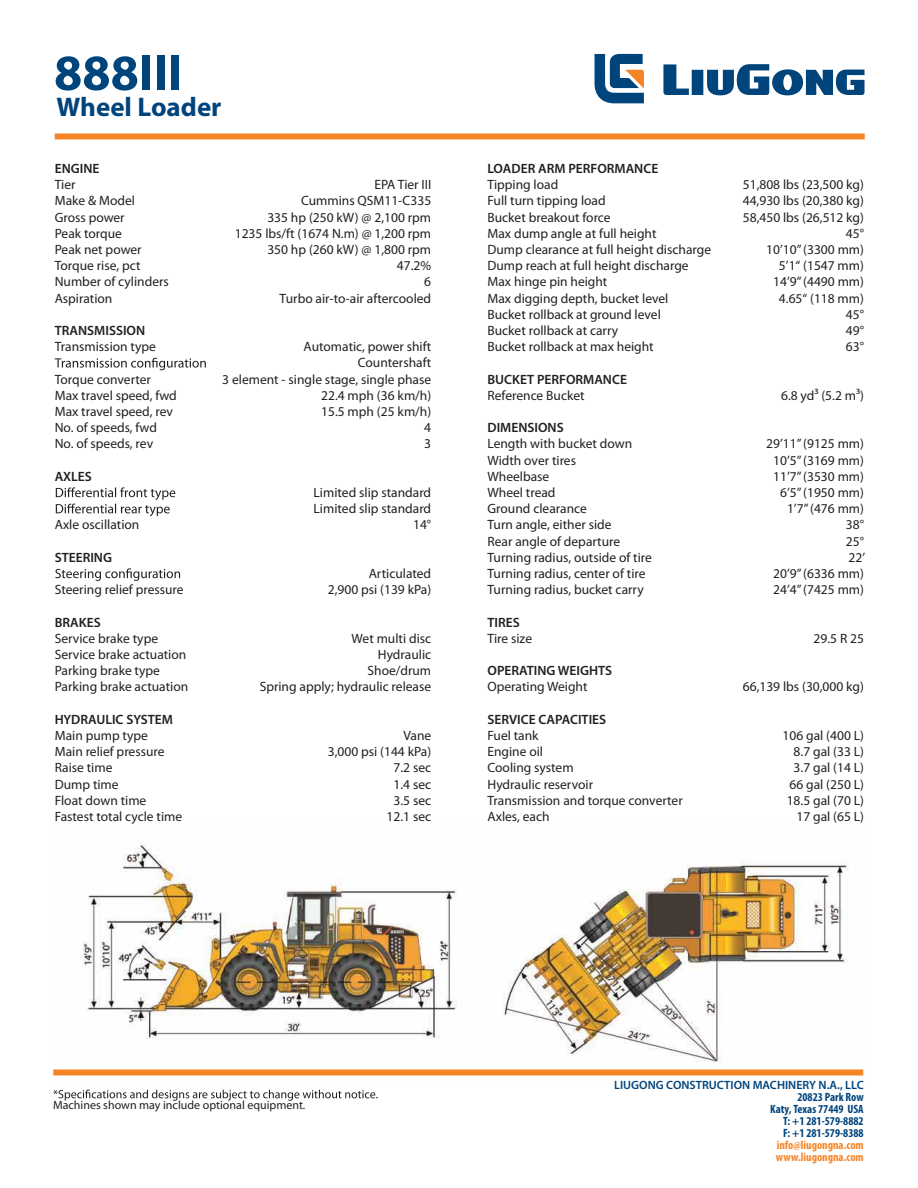
<style>
.page{position:relative;width:918px;height:1188px;background:#fff}
.page>*{position:absolute;margin:0;border:0;box-sizing:border-box;transform-origin:0 0}
.t1{font:700 51px "Myriad Pro";color:#00447c}
.t2{font:700 27px "Myriad Pro";color:#00447c}
.t3{font:13.5px/16.2px "Myriad Pro";color:#231f20;text-align:right}
.t4{font:600 13.5px "Myriad Pro";color:#231f20}
.t5{font:700 condensed 12px/12px "Myriad Pro";color:#00447c;text-align:right}
.t6{font:12px "Myriad Pro";color:#231f20}
.t7{font:600 12px "Myriad Pro";color:#00447c}
.t8{font:700 condensed 12px/12px "Myriad Pro";color:#f58426}
</style>
<div class="page">
<img style="left:55px;top:843px;width:809px;height:233px">
<svg style="left:53px;top:1090px;width:325px;height:11px"></svg>
<svg style="left:55px;top:358px;width:151px;height:12px"></svg>
<svg style="left:56px;top:487px;width:119px;height:29px"></svg>
<svg style="left:55px;top:568px;width:125px;height:13px"></svg>
<svg style="left:595px;top:54px;width:49px;height:49px"></svg>
<svg style="left:663px;top:64px;width:202px;height:31px"></svg>
<div style="left:55px;top:134px;width:810px;height:6px;background:#f58426"></div>
<div style="left:53px;top:1070px;width:810px;height:6px;background:#f58426"></div>
<h1 class="t1" style="left:54px;top:40px;width:130px">888III</h1>
<h2 class="t2" style="left:57px;top:90px;width:167px">Wheel Loader</h2>
<p class="t4" style="left:55px;top:160px;width:46px">ENGINE</p>
<p class="t3" style="left:55px;top:176px;width:22px">Tier</p>
<p class="t3" style="left:375px;top:176px;width:58px">EPA Tier III</p>
<p class="t3" style="left:55px;top:193px;width:82px">Make &amp; Model</p>
<p class="t3" style="left:301px;top:193px;width:132px">Cummins QSM11-C335</p>
<p class="t3" style="left:55px;top:209px;width:71px">Gross power</p>
<p class="t3" style="left:267px;top:209px;width:165px">335 hp (250 kW) @ 2,100 rpm</p>
<p class="t3" style="left:55px;top:225px;width:69px">Peak torque</p>
<p class="t3" style="left:235px;top:225px;width:198px">1235 lbs/ft (1674 N.m) @ 1,200 rpm</p>
<p class="t3" style="left:55px;top:241px;width:88px">Peak net power</p>
<p class="t3" style="left:267px;top:241px;width:165px">350 hp (260 kW) @ 1,800 rpm</p>
<p class="t3" style="left:55px;top:257px;width:87px">Torque rise, pct</p>
<p class="t3" style="left:397px;top:257px;width:36px">47.2%</p>
<p class="t3" style="left:55px;top:274px;width:116px">Number of cylinders</p>
<p class="t3" style="left:424px;top:274px;width:8px">6</p>
<p class="t3" style="left:55px;top:290px;width:59px">Aspiration</p>
<p class="t3" style="left:280px;top:290px;width:153px">Turbo air-to-air aftercooled</p>
<p class="t4" style="left:55px;top:322px;width:92px">TRANSMISSION</p>
<p class="t3" style="left:55px;top:338px;width:103px">Transmission type</p>
<p class="t3" style="left:304px;top:338px;width:129px">Automatic, power shift<br>Countershaft</p>
<p class="t3" style="left:55px;top:371px;width:98px">Torque converter</p>
<p class="t3" style="left:222px;top:371px;width:210px">3 element - single stage, single phase</p>
<p class="t3" style="left:55px;top:387px;width:124px">Max travel speed, fwd</p>
<p class="t3" style="left:321px;top:387px;width:112px">22.4 mph (36 km/h)</p>
<p class="t3" style="left:55px;top:403px;width:120px">Max travel speed, rev</p>
<p class="t3" style="left:321px;top:403px;width:112px">15.5 mph (25 km/h)</p>
<p class="t3" style="left:55px;top:419px;width:104px">No. of speeds, fwd</p>
<p class="t3" style="left:424px;top:419px;width:8px">4</p>
<p class="t3" style="left:55px;top:436px;width:100px">No. of speeds, rev</p>
<p class="t3" style="left:424px;top:436px;width:8px">3</p>
<p class="t4" style="left:55px;top:468px;width:38px">AXLES</p>
<p class="t3" style="left:314px;top:484px;width:119px;text-align:left">Limited slip standard<br>Limited slip standard</p>
<p class="t3" style="left:55px;top:517px;width:86px">Axle oscillation</p>
<p class="t3" style="left:413px;top:517px;width:20px">14°</p>
<p class="t4" style="left:55px;top:549px;width:59px">STEERING</p>
<p class="t3" style="left:369px;top:565px;width:64px">Articulated</p>
<p class="t3" style="left:55px;top:581px;width:130px">Steering relief pressure</p>
<p class="t3" style="left:328px;top:581px;width:105px">2,900 psi (139 kPa)</p>
<p class="t4" style="left:55px;top:614px;width:47px">BRAKES</p>
<p class="t3" style="left:55px;top:630px;width:105px">Service brake type</p>
<p class="t3" style="left:352px;top:630px;width:81px">Wet multi disc</p>
<p class="t3" style="left:55px;top:646px;width:133px">Service brake actuation</p>
<p class="t3" style="left:378px;top:646px;width:55px">Hydraulic</p>
<p class="t3" style="left:55px;top:662px;width:107px">Parking brake type</p>
<p class="t3" style="left:368px;top:662px;width:65px">Shoe/drum</p>
<p class="t3" style="left:55px;top:679px;width:135px">Parking brake actuation</p>
<p class="t3" style="left:260px;top:679px;width:173px">Spring apply; hydraulic release</p>
<p class="t4" style="left:55px;top:711px;width:120px">HYDRAULIC SYSTEM</p>
<p class="t3" style="left:55px;top:727px;width:95px">Main pump type</p>
<p class="t3" style="left:403px;top:727px;width:29px">Vane</p>
<p class="t3" style="left:55px;top:743px;width:111px">Main relief pressure</p>
<p class="t3" style="left:328px;top:743px;width:105px">3,000 psi (144 kPa)</p>
<p class="t3" style="left:55px;top:760px;width:59px">Raise time</p>
<p class="t3" style="left:394px;top:760px;width:39px">7.2 sec</p>
<p class="t3" style="left:55px;top:776px;width:65px">Dump time</p>
<p class="t3" style="left:394px;top:776px;width:39px">1.4 sec</p>
<p class="t3" style="left:55px;top:792px;width:93px">Float down time</p>
<p class="t3" style="left:394px;top:792px;width:39px">3.5 sec</p>
<p class="t3" style="left:55px;top:808px;width:129px">Fastest total cycle time</p>
<p class="t3" style="left:387px;top:808px;width:46px">12.1 sec</p>
<p class="t4" style="left:488px;top:160px;width:172px">LOADER ARM PERFORMANCE</p>
<p class="t3" style="left:488px;top:176px;width:72px">Tipping load</p>
<p class="t3" style="left:743px;top:176px;width:123px">51,808 lbs (23,500 kg)</p>
<p class="t3" style="left:488px;top:193px;width:120px">Full turn tipping load</p>
<p class="t3" style="left:743px;top:193px;width:123px">44,930 lbs (20,380 kg)</p>
<p class="t3" style="left:488px;top:209px;width:125px">Bucket breakout force</p>
<p class="t3" style="left:743px;top:209px;width:123px">58,450 lbs (26,512 kg)</p>
<p class="t3" style="left:488px;top:225px;width:171px">Max dump angle at full height</p>
<p class="t3" style="left:846px;top:225px;width:20px">45°</p>
<p class="t3" style="left:488px;top:241px;width:225px">Dump clearance at full height discharge</p>
<p class="t3" style="left:766px;top:241px;width:99px">10’10” (3300 mm)</p>
<p class="t3" style="left:488px;top:257px;width:203px">Dump reach at full height discharge</p>
<p class="t3" style="left:779px;top:257px;width:87px">5’1“ (1547 mm)</p>
<p class="t3" style="left:488px;top:274px;width:121px">Max hinge pin height</p>
<p class="t3" style="left:773px;top:274px;width:92px">14’9” (4490 mm)</p>
<p class="t3" style="left:488px;top:290px;width:182px">Max digging depth, bucket level</p>
<p class="t3" style="left:779px;top:290px;width:87px">4.65“ (118 mm)</p>
<p class="t3" style="left:488px;top:306px;width:175px">Bucket rollback at ground level</p>
<p class="t3" style="left:846px;top:306px;width:20px">45°</p>
<p class="t3" style="left:488px;top:322px;width:132px">Bucket rollback at carry</p>
<p class="t3" style="left:846px;top:322px;width:20px">49°</p>
<p class="t3" style="left:488px;top:338px;width:168px">Bucket rollback at max height</p>
<p class="t3" style="left:846px;top:338px;width:20px">63°</p>
<p class="t4" style="left:488px;top:371px;width:141px">BUCKET PERFORMANCE</p>
<p class="t3" style="left:488px;top:387px;width:99px">Reference Bucket</p>
<p class="t3" style="left:781px;top:387px;width:84px">6.8 yd³ (5.2 m³)</p>
<p class="t4" style="left:488px;top:419px;width:78px">DIMENSIONS</p>
<p class="t3" style="left:488px;top:436px;width:146px">Length with bucket down</p>
<p class="t3" style="left:766px;top:436px;width:99px">29’11” (9125 mm)</p>
<p class="t3" style="left:488px;top:452px;width:90px">Width over tires</p>
<p class="t3" style="left:773px;top:452px;width:92px">10’5” (3169 mm)</p>
<p class="t3" style="left:488px;top:468px;width:63px">Wheelbase</p>
<p class="t3" style="left:773px;top:468px;width:92px">11’7” (3530 mm)</p>
<p class="t3" style="left:488px;top:484px;width:70px">Wheel tread</p>
<p class="t3" style="left:780px;top:484px;width:85px">6’5” (1950 mm)</p>
<p class="t3" style="left:488px;top:500px;width:101px">Ground clearance</p>
<p class="t3" style="left:787px;top:500px;width:78px">1’7” (476 mm)</p>
<p class="t3" style="left:488px;top:517px;width:126px">Turn angle, either side</p>
<p class="t3" style="left:846px;top:517px;width:20px">38°</p>
<p class="t3" style="left:488px;top:533px;width:134px">Rear angle of departure</p>
<p class="t3" style="left:846px;top:533px;width:20px">25°</p>
<p class="t3" style="left:488px;top:549px;width:166px">Turning radius, outside of tire</p>
<p class="t3" style="left:849px;top:549px;width:18px">22’</p>
<p class="t3" style="left:488px;top:565px;width:160px">Turning radius, center of tire</p>
<p class="t3" style="left:773px;top:565px;width:92px">20’9” (6336 mm)</p>
<p class="t3" style="left:488px;top:581px;width:158px">Turning radius, bucket carry</p>
<p class="t3" style="left:773px;top:581px;width:92px">24’4” (7425 mm)</p>
<p class="t4" style="left:488px;top:614px;width:34px">TIRES</p>
<p class="t3" style="left:488px;top:630px;width:46px">Tire size</p>
<p class="t3" style="left:814px;top:630px;width:52px">29.5 R 25</p>
<p class="t4" style="left:488px;top:662px;width:126px">OPERATING WEIGHTS</p>
<p class="t3" style="left:488px;top:679px;width:101px">Operating Weight</p>
<p class="t3" style="left:743px;top:679px;width:123px">66,139 lbs (30,000 kg)</p>
<p class="t4" style="left:488px;top:711px;width:120px">SERVICE CAPACITIES</p>
<p class="t3" style="left:488px;top:727px;width:53px">Fuel tank</p>
<p class="t3" style="left:783px;top:727px;width:83px">106 gal (400 L)</p>
<p class="t3" style="left:488px;top:743px;width:57px">Engine oil</p>
<p class="t3" style="left:794px;top:743px;width:72px">8.7 gal (33 L)</p>
<p class="t3" style="left:488px;top:760px;width:88px">Cooling system</p>
<p class="t3" style="left:794px;top:760px;width:72px">3.7 gal (14 L)</p>
<p class="t3" style="left:488px;top:776px;width:107px">Hydraulic reservoir</p>
<p class="t3" style="left:790px;top:776px;width:76px">66 gal (250 L)</p>
<p class="t3" style="left:488px;top:792px;width:197px">Transmission and torque converter</p>
<p class="t3" style="left:787px;top:792px;width:79px">18.5 gal (70 L)</p>
<p class="t3" style="left:488px;top:808px;width:64px">Axles, each</p>
<p class="t3" style="left:796px;top:808px;width:69px">17 gal (65 L)</p>
<p class="t6" style="left:53px;top:1097px;width:254px">Machines shown may include optional equipment.</p>
<p class="t7" style="left:614px;top:1077px;width:251px">LIUGONG CONSTRUCTION MACHINERY N.A., LLC</p>
<p class="t5" style="left:770px;top:1091px;width:95px">20823 Park Row<br>Katy,Texas 77449 USA<br>T: +1 281-579-8882<br>F: +1 281-579-8388</p>
<p class="t8" style="left:776px;top:1139px;width:89px">info@liugongna.com www.liugongna.com</p>
</div>
